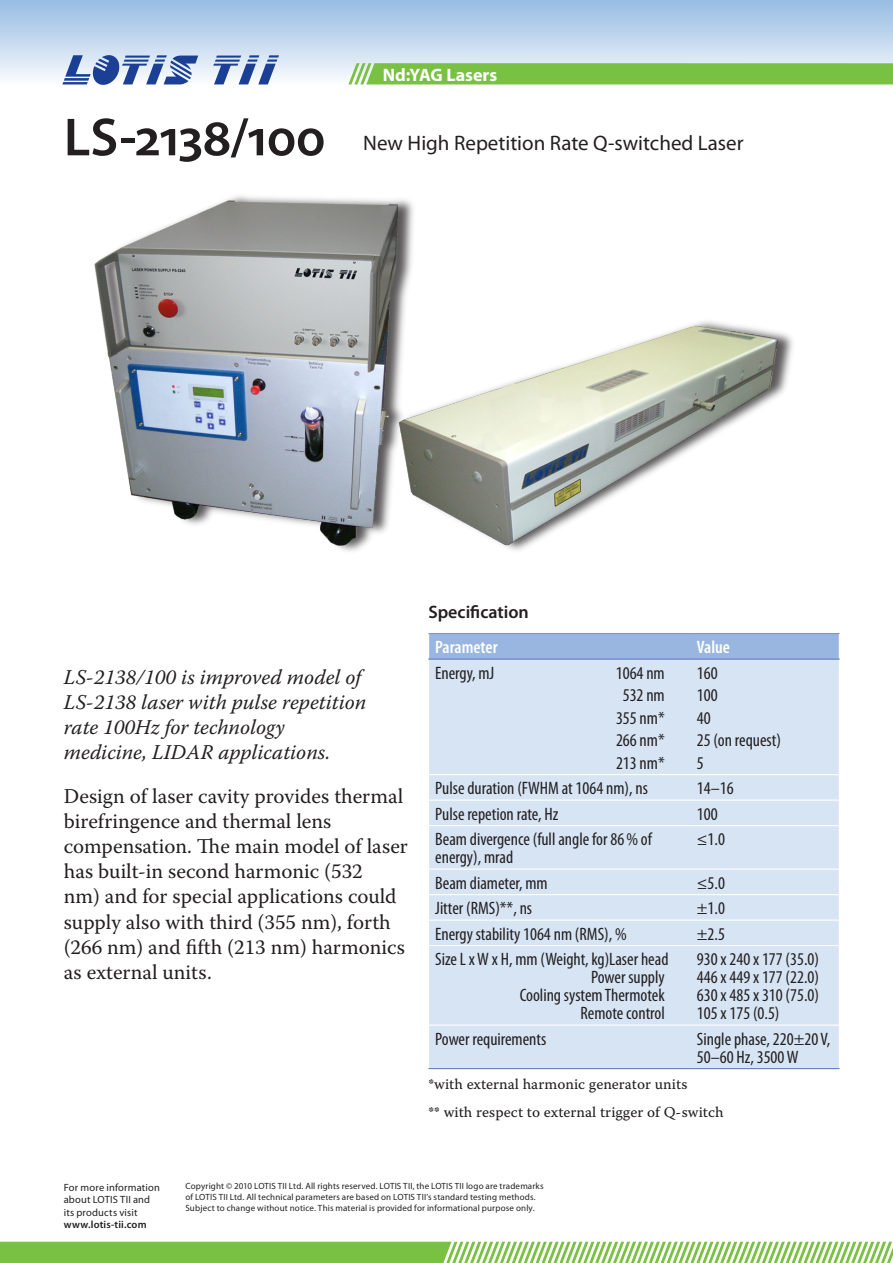
<style>
.page{position:relative;width:893px;height:1263px;background:#fff}
.page>*{position:absolute;margin:0;border:0;box-sizing:border-box;transform-origin:0 0}
.Product_Name{font:600 54px "Myriad Pro";letter-spacing:-.015em;color:#231f20}
.Body_Text{font:21px/25.2px "Warnock Pro";color:#231f20}
.Epigraph{font:italic 21px/25.2px "Warnock Pro";color:#231f20}
.t1{font:21px "Myriad Pro";color:#231f20}
.Table_Text{font:condensed 18px/18px "Myriad Pro";color:#231f20}
.Table_Caption{font:600 condensed 18px "Myriad Pro";color:#fff}
.Headline_Inline{font:600 18px "Myriad Pro";color:#231f20}
.t2{font:700 18px "Myriad Pro";color:#fff}
.Table_Name{font:15px "Warnock Pro Capt";color:#231f20}
.Comment{font:10.5px/12.6px "Myriad Pro";letter-spacing:.015em;color:#231f20}
.Comment-2{font:9px/10.8px "Myriad Pro";letter-spacing:.02em;color:#231f20}
.s1{font-weight:600}
</style>
<div class="page">
<svg style="left:0;top:1242px;width:893px;height:21px"></svg>
<div style="left:0;top:0;width:893px;height:84px;background:linear-gradient(to bottom,#96bbe3,#f8fbfd)"></div>
<svg style="left:348px;top:63px;width:545px;height:21px;background:#7dc248"></svg>
<svg style="left:62px;top:55px;width:217px;height:30px"></svg>
<img style="left:94px;top:196px;width:699px;height:356px">
<div style="left:429px;top:634px;width:410px;height:24px;background:#98b6df"></div>
<div style="left:429px;top:660px;width:410px;height:408px;background:#d6e4f4"></div>
<hr style="left:428px;top:774px;width:263px;height:1px;background:#fff">
<hr style="left:691px;top:774px;width:148px;height:1px;background:#fff">
<hr style="left:428px;top:799px;width:263px;height:2px;background:#fff">
<hr style="left:691px;top:799px;width:148px;height:2px;background:#fff">
<hr style="left:428px;top:825px;width:263px;height:1px;background:#fff">
<hr style="left:691px;top:825px;width:148px;height:1px;background:#fff">
<hr style="left:428px;top:868px;width:263px;height:2px;background:#fff">
<hr style="left:691px;top:868px;width:148px;height:2px;background:#fff">
<hr style="left:428px;top:894px;width:263px;height:1px;background:#fff">
<hr style="left:691px;top:894px;width:148px;height:1px;background:#fff">
<hr style="left:428px;top:919px;width:263px;height:2px;background:#fff">
<hr style="left:691px;top:919px;width:148px;height:2px;background:#fff">
<hr style="left:428px;top:1024px;width:263px;height:2px;background:#fff">
<hr style="left:691px;top:1024px;width:148px;height:2px;background:#fff">
<hr style="left:428px;top:658px;width:263px;height:2px;background:#748fc9">
<hr style="left:691px;top:658px;width:148px;height:2px;background:#748fc9">
<hr style="left:428px;top:633px;width:263px;height:1px;background:#748fc9">
<hr style="left:691px;top:633px;width:148px;height:1px;background:#748fc9">
<hr style="left:428px;top:945px;width:263px;height:1px;background:#fff">
<hr style="left:691px;top:945px;width:148px;height:1px;background:#fff">
<hr style="left:428px;top:1068px;width:263px;height:1px;background:#5475b4">
<hr style="left:691px;top:1068px;width:148px;height:1px;background:#5475b4">
<p class="Product_Name" style="left:64px;top:103px;width:263px">LS-2138/100</p>
<p class="t2" style="left:383px;top:63px;width:116px">Nd:YAG Lasers</p>
<p class="t1" style="left:363px;top:130px;width:382px">New High Repetition Rate Q-switched Laser</p>
<p class="Epigraph" style="left:64px;top:664px;width:304px">LS-2138/100 is improved model of<br>LS-2138 laser with pulse repetition rate 100Hz for technology medicine, LIDAR applications.</p>
<p class="Body_Text" style="left:64px;top:783px;width:346px">Design of laser cavity provides thermal birefringence and thermal lens compensation. The main model of laser has built-in second harmonic (532<br>nm) and for special applications could supply also with third (355 nm), forth (266 nm) and fifth (213 nm) harmonics as external units.</p>
<p class="Headline_Inline" style="left:428px;top:601px;width:102px">Specification</p>
<p class="Table_Caption" style="left:435px;top:636px;width:64px">Parameter</p>
<p class="Table_Caption" style="left:697px;top:636px;width:35px">Value</p>
<p class="Table_Text" style="left:435px;top:663px;width:61px">Energy, mJ</p>
<p class="Table_Text" style="left:616px;top:663px;width:50px">1064 nm</p>
<p class="Table_Text" style="left:623px;top:686px;width:44px">532 nm</p>
<p class="Table_Text" style="left:616px;top:708px;width:50px">355 nm*</p>
<p class="Table_Text" style="left:616px;top:731px;width:50px">266 nm*</p>
<p class="Table_Text" style="left:616px;top:753px;width:50px">213 nm*</p>
<p class="Table_Text" style="left:697px;top:663px;width:22px">160</p>
<p class="Table_Text" style="left:697px;top:686px;width:22px">100</p>
<p class="Table_Text" style="left:697px;top:708px;width:15px">40</p>
<p class="Table_Text" style="left:697px;top:731px;width:86px">25 (on request)</p>
<p class="Table_Text" style="left:697px;top:753px;width:8px">5</p>
<p class="Table_Text" style="left:435px;top:779px;width:214px">Pulse duration (FWHM at 1064 nm), ns</p>
<p class="Table_Text" style="left:697px;top:779px;width:38px">14–16</p>
<p class="Table_Text" style="left:435px;top:804px;width:125px">Pulse repetion rate, Hz</p>
<p class="Table_Text" style="left:697px;top:804px;width:22px">100</p>
<p class="Table_Text" style="left:435px;top:830px;width:218px">Beam divergence (full angle for 86% of energy), mrad</p>
<p class="Table_Text" style="left:697px;top:830px;width:30px">≤1.0</p>
<p class="Table_Text" style="left:435px;top:873px;width:114px">Beam diameter, mm</p>
<p class="Table_Text" style="left:697px;top:873px;width:30px">≤5.0</p>
<p class="Table_Text" style="left:435px;top:899px;width:98px">Jitter (RMS)**, ns</p>
<p class="Table_Text" style="left:697px;top:899px;width:30px">±1.0</p>
<p class="Table_Text" style="left:435px;top:924px;width:193px">Energy stability 1064 nm (RMS), %</p>
<p class="Table_Text" style="left:697px;top:924px;width:30px">±2.5</p>
<p class="Table_Text" style="left:435px;top:950px;width:235px;text-align:right">Size L x W x H, mm (Weight, kg)Laser head<br>Power supply<br>Cooling system Thermotek<br>Remote control</p>
<p class="Table_Text" style="left:697px;top:950px;width:124px;text-align:justify">930 x 240 x 177 (35.0)<br>446 x 449 x 177 (22.0)<br>630 x 485 x 310 (75.0)<br>105 x 175 (0.5)</p>
<p class="Table_Text" style="left:435px;top:1029px;width:113px">Power requirements</p>
<p class="Table_Text" style="left:697px;top:1029px;width:135px">Single phase, 220±20 V,<br>50–60 Hz, 3500 W</p>
<p class="Table_Name" style="left:428px;top:1074px;width:260px">*with external harmonic generator units</p>
<p class="Table_Name" style="left:428px;top:1103px;width:297px">** with respect to external trigger of Q-switch</p>
<p class="Comment" style="left:64px;top:1180px;width:98px">For more information about LOTIS TII and its products visit <span class="s1">www.lotis-tii.com</span></p>
<p class="Comment-2" style="left:185px;top:1181px;width:360px">Copyright © 2010 LOTIS TII Ltd. All rights reserved. LOTIS TII, the LOTIS TII logo are trademarks of LOTIS TII Ltd. All technical parameters are based on LOTIS TII’s standard testing methods.<br>Subject to change without notice. This material is provided for informational purpose only.</p>
</div>
